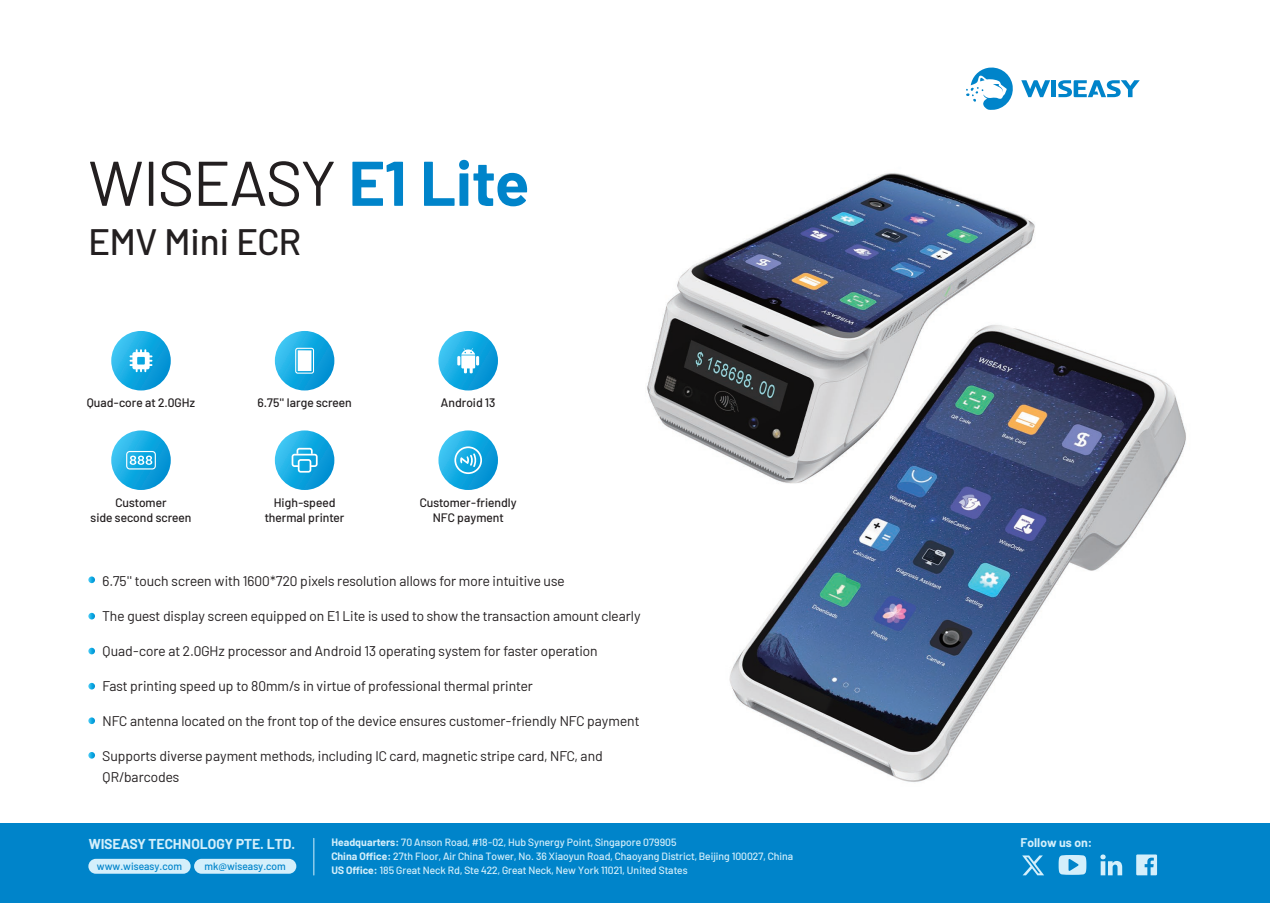
<style>
.page{position:relative;width:1270px;height:903px;background:#fff}
.page>*{position:absolute;margin:0;border:0;box-sizing:border-box;transform-origin:0 0}
.t1{font:63px "Barlow";color:#231f20}
.t2{font:500 36.75px "Barlow";color:#231f20}
.t3{font:14px/21px "Barlow";color:#231f20}
.t4{font:700 14px "Barlow";color:#d4effb}
.t5{font:500 12.25px/15.8px "Barlow";color:#231f20;text-align:center}
.t6{font:700 12.25px "Barlow";color:#d4effb}
.t7{font:500 10.5px/14px "Barlow";color:#d4effb}
.t8{font:500 10.5px "Barlow";color:#0084ca}
.s1{font-weight:700;color:#0084ca}
.s2{font-weight:700}
</style>
<div class="page">
<img style="left:0;top:97px;width:1270px;height:727px">
<svg style="left:88px;top:576px;width:7px;height:7px"></svg>
<svg style="left:88px;top:613px;width:7px;height:6px"></svg>
<svg style="left:88px;top:648px;width:7px;height:6px"></svg>
<svg style="left:88px;top:683px;width:7px;height:6px"></svg>
<svg style="left:88px;top:752px;width:7px;height:7px"></svg>
<svg style="left:88px;top:717px;width:7px;height:7px"></svg>
<svg style="left:111px;top:331px;width:60px;height:59px;background:#1baae1"></svg>
<svg style="left:275px;top:331px;width:59px;height:59px;background:#18a9e1"></svg>
<svg style="left:438px;top:331px;width:60px;height:59px;background:#1baae2"></svg>
<svg style="left:111px;top:430px;width:60px;height:60px;background:#1fabe2"></svg>
<svg style="left:275px;top:430px;width:59px;height:60px;background:#1caae2"></svg>
<svg style="left:438px;top:430px;width:60px;height:60px;background:#20abe2"></svg>
<svg style="left:457px;top:348px;width:22px;height:25px"></svg>
<svg style="left:130px;top:349px;width:22px;height:23px"></svg>
<svg style="left:292px;top:448px;width:26px;height:25px"></svg>
<svg style="left:295px;top:348px;width:19px;height:26px"></svg>
<div style="left:298px;top:350px;width:13px;height:21px;background:#fff"></div>
<svg style="left:454px;top:446px;width:28px;height:28px"></svg>
<svg style="left:126px;top:451px;width:30px;height:18px"></svg>
<svg style="left:966px;top:67px;width:49px;height:43px"></svg>
<div style="left:1051px;top:80px;width:5px;height:17px;background:#0084ca"></div>
<svg style="left:1021px;top:80px;width:29px;height:17px"></svg>
<svg style="left:1058px;top:80px;width:82px;height:17px"></svg>
<div style="left:0;top:824px;width:1270px;height:79px;background:#0084ca"></div>
<div style="left:88px;top:859px;width:103px;height:15px;background:#d4effb;border-radius:7px"></div>
<div style="left:194px;top:859px;width:102px;height:15px;background:#d4effb;border-radius:7px"></div>
<hr style="left:314px;top:838px;width:1px;height:37px;background:#d4effb">
<svg style="left:1100px;top:854px;width:22px;height:21px"></svg>
<svg style="left:1136px;top:854px;width:21px;height:21px"></svg>
<svg style="left:1059px;top:855px;width:27px;height:20px"></svg>
<svg style="left:1022px;top:855px;width:22px;height:20px"></svg>
<h1 class="t1" style="left:88px;top:138px;width:442px">WISEASY <span class="s1">E1 Lite</span></h1>
<h2 class="t2" style="left:88px;top:215px;width:214px">EMV Mini ECR</h2>
<p class="t5" style="left:87px;top:394px;width:110px">Quad-core at 2.0GHz</p>
<p class="t5" style="left:257px;top:394px;width:96px">6.75'' large screen</p>
<p class="t5" style="left:441px;top:394px;width:56px">Android 13</p>
<p class="t5" style="left:91px;top:493px;width:102px">Customer<br>side second screen</p>
<p class="t5" style="left:265px;top:493px;width:81px">High-speed thermal printer</p>
<p class="t5" style="left:420px;top:493px;width:98px">Customer-friendly<br>NFC payment</p>
<p class="t3" style="left:103px;top:569px;width:463px">6.75'' touch screen with 1600*720 pixels resolution allows for more intuitive use</p>
<p class="t3" style="left:103px;top:604px;width:539px">The guest display screen equipped on E1 Lite is used to show the transaction amount clearly</p>
<p class="t3" style="left:103px;top:639px;width:496px">Quad-core at 2.0GHz processor and Android 13 operating system for faster operation</p>
<p class="t3" style="left:103px;top:674px;width:432px">Fast printing speed up to 80mm/s in virtue of professional thermal printer</p>
<p class="t3" style="left:103px;top:709px;width:538px">NFC antenna located on the front top of the device ensures customer-friendly NFC payment</p>
<p class="t3" style="left:103px;top:744px;width:502px">Supports diverse payment methods, including IC card, magnetic stripe card, NFC, and<br>QR/barcodes</p>
<p class="t4" style="left:89px;top:833px;width:208px">WISEASY TECHNOLOGY PTE. LTD.</p>
<p class="t8" style="left:97px;top:858px;width:87px">www.wiseasy.com</p>
<p class="t8" style="left:205px;top:858px;width:83px">mk@wiseasy.com</p>
<p class="t7" style="left:331px;top:834px;width:463px"><span class="s2">Headquarters:</span> 70 Anson Road, #18-02, Hub Synergy Point, Singapore 079905<br><span class="s2">China Office:</span> 27th Floor, Air China Tower, No. 36 Xiaoyun Road, Chaoyang District, Beijing 100027, China<br><span class="s2">US Office:</span> 185 Great Neck Rd, Ste 422, Great Neck, New York 11021, United States</p>
<p class="t6" style="left:1020px;top:834px;width:73px">Follow us on:</p>
</div>
